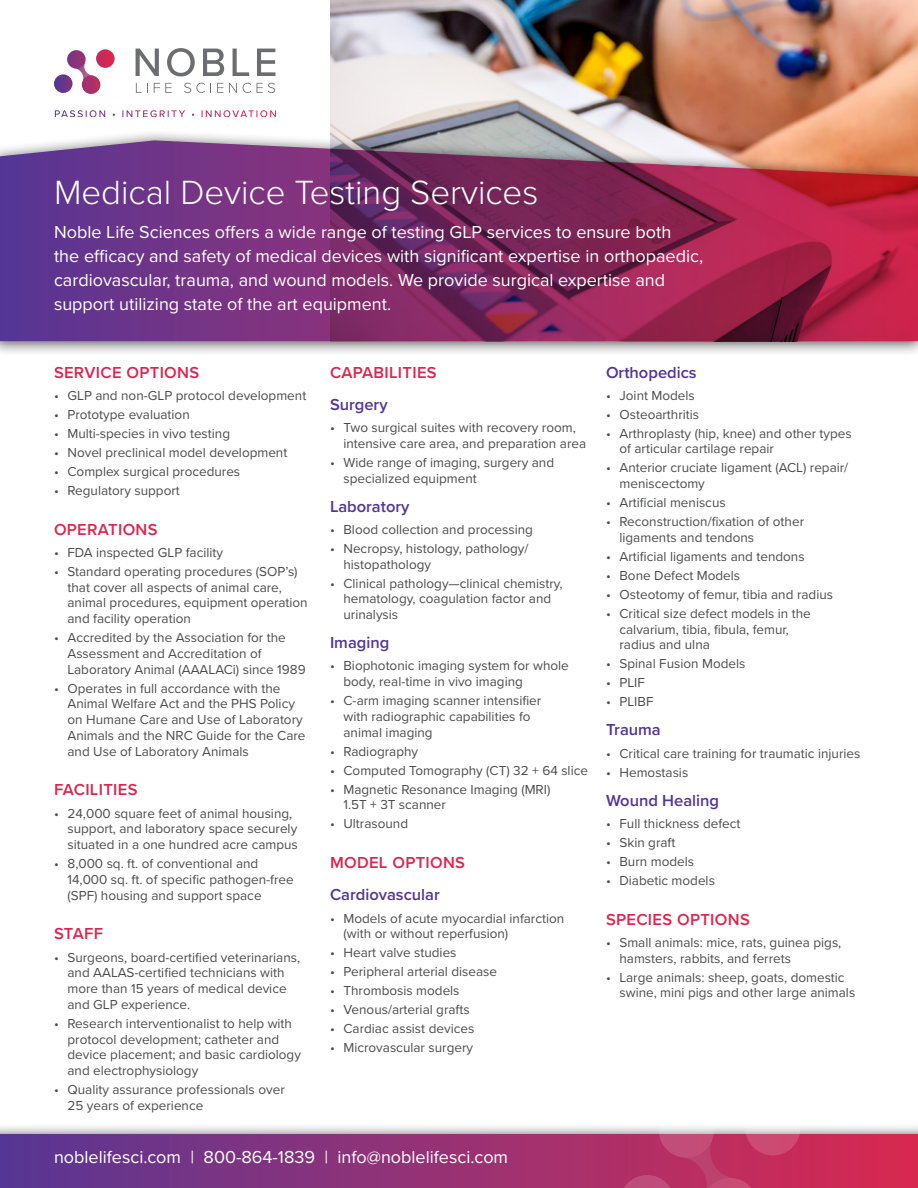
<style>
.page{position:relative;width:918px;height:1188px;background:#fff}
.page>*{position:absolute;margin:0;border:0;box-sizing:border-box;transform-origin:0 0}
.t1{font:300 34.8px "Proxima Nova";color:#fff}
.t2{font:18px/24px "Proxima Nova";color:#fff}
.Head_A{font:600 16.5px "Proxima Nova";letter-spacing:.02em;color:#dc264e}
.Head_B{font:600 16.5px "Proxima Nova";color:#523696}
.t3{font:13.5px/15.8px "Proxima Nova";color:#4b4c4d}
</style>
<div class="page">
<img style="left:330px;top:0;width:588px;height:130px">
<div style="left:0;top:130px;width:918px;height:226px;background:#231f20;opacity:.75"></div>
<svg style="left:0;top:140px;width:918px;height:201px;background:#88356b"></svg>
<svg style="left:70px;top:110px;width:206px;height:7px"></svg>
<svg style="left:54px;top:49px;width:61px;height:45px"></svg>
<svg style="left:136px;top:49px;width:23px;height:27px"></svg>
<svg style="left:167px;top:48px;width:28px;height:28px"></svg>
<svg style="left:203px;top:49px;width:21px;height:27px"></svg>
<svg style="left:233px;top:49px;width:16px;height:27px"></svg>
<svg style="left:257px;top:49px;width:18px;height:27px"></svg>
<svg style="left:136px;top:83px;width:12px;height:10px"></svg>
<svg style="left:154px;top:83px;width:18px;height:10px"></svg>
<svg style="left:184px;top:83px;width:27px;height:10px"></svg>
<svg style="left:217px;top:83px;width:6px;height:10px"></svg>
<svg style="left:229px;top:83px;width:8px;height:10px"></svg>
<svg style="left:243px;top:83px;width:8px;height:10px"></svg>
<svg style="left:257px;top:83px;width:18px;height:10px"></svg>
<div style="left:0;top:1123px;width:918px;height:65px;background:#231f20;opacity:.75"></div>
<div style="left:0;top:1134px;width:918px;height:54px;background:linear-gradient(to right,#593794,#d92a51)"></div>
<svg style="left:745px;top:1100px;width:56px;height:55px"></svg>
<svg style="left:620px;top:1175px;width:55px;height:13px"></svg>
<svg style="left:659px;top:1102px;width:55px;height:56px"></svg>
<svg style="left:684px;top:1130px;width:74px;height:58px;background:#c0416d"></svg>
<p class="t1" style="left:54px;top:167px;width:486px">Medical Device Testing Services</p>
<p class="t2" style="left:54px;top:220px;width:651px">Noble Life Sciences offers a wide range of testing GLP services to ensure both<br>the efficacy and safety of medical devices with significant expertise in orthopaedic, cardiovascular, trauma, and wound models. We provide surgical expertise and support utilizing state of the art equipment.</p>
<p class="Head_A" style="left:54px;top:360px;width:147px">SERVICE OPTIONS</p>
<p class="t3" style="left:54px;top:387px;width:254px">• GLP and non-GLP protocol development</p>
<p class="t3" style="left:54px;top:406px;width:137px">• Prototype evaluation</p>
<p class="t3" style="left:54px;top:425px;width:178px">• Multi-species in vivo testing</p>
<p class="t3" style="left:54px;top:444px;width:235px">• Novel preclinical model development</p>
<p class="t3" style="left:54px;top:463px;width:188px">• Complex surgical procedures</p>
<p class="t3" style="left:54px;top:482px;width:127px">• Regulatory support</p>
<p class="Head_A" style="left:54px;top:517px;width:105px">OPERATIONS</p>
<p class="t3" style="left:54px;top:544px;width:171px">• FDA inspected GLP facility</p>
<p class="t3" style="left:68px;top:563px;width:242px;text-indent:-14px">• Standard operating procedures (SOP’s) that cover all aspects of animal care, animal procedures, equipment operation and facility operation</p>
<p class="t3" style="left:68px;top:629px;width:240px;text-indent:-14px">• Accredited by the Association for the<br>Assessment and Accreditation of<br>Laboratory Animal (AAALACi) since 1989</p>
<p class="t3" style="left:68px;top:680px;width:240px;text-indent:-14px">• Operates in full accordance with the Animal Welfare Act and the PHS Policy on Humane Care and Use of Laboratory Animals and the NRC Guide for the Care and Use of Laboratory Animals</p>
<p class="Head_A" style="left:54px;top:778px;width:85px">FACILITIES</p>
<p class="t3" style="left:68px;top:805px;width:232px;text-indent:-14px">• 24,000 square feet of animal housing, support, and laboratory space securely situated in a one hundred acre campus</p>
<p class="t3" style="left:68px;top:855px;width:228px;text-indent:-14px">• 8,000 sq. ft. of conventional and<br>14,000 sq. ft. of specific pathogen-free (SPF) housing and support space</p>
<p class="Head_A" style="left:54px;top:922px;width:51px">STAFF</p>
<p class="t3" style="left:68px;top:949px;width:234px;text-indent:-14px">• Surgeons, board-certified veterinarians, and AALAS-certified technicians with more than 15 years of medical device and GLP experience.</p>
<p class="t3" style="left:68px;top:1015px;width:235px;text-indent:-14px">• Research interventionalist to help with protocol development; catheter and device placement; and basic cardiology and electrophysiology</p>
<p class="t3" style="left:68px;top:1081px;width:219px;text-indent:-14px">• Quality assurance professionals over<br>25 years of experience</p>
<p class="Head_A" style="left:330px;top:360px;width:108px">CAPABILITIES</p>
<p class="Head_B" style="left:330px;top:392px;width:59px">Surgery</p>
<p class="t3" style="left:344px;top:419px;width:244px;text-indent:-14px">• Two surgical suites with recovery room, intensive care area, and preparation area</p>
<p class="t3" style="left:344px;top:454px;width:212px;text-indent:-14px">• Wide range of imaging, surgery and specialized equipment</p>
<p class="Head_B" style="left:330px;top:494px;width:81px">Laboratory</p>
<p class="t3" style="left:330px;top:521px;width:204px">• Blood collection and processing</p>
<p class="t3" style="left:344px;top:540px;width:187px;text-indent:-14px">• Necropsy, histology, pathology/ histopathology</p>
<p class="t3" style="left:344px;top:575px;width:221px;text-indent:-14px">• Clinical pathology—clinical chemistry, hematology, coagulation factor and urinalysis</p>
<p class="Head_B" style="left:330px;top:630px;width:61px">Imaging</p>
<p class="t3" style="left:344px;top:657px;width:227px;text-indent:-14px">• Biophotonic imaging system for whole body, real-time in vivo imaging</p>
<p class="t3" style="left:344px;top:692px;width:199px;text-indent:-14px">• C-arm imaging scanner intensifier with radiographic capabilities fo animal imaging</p>
<p class="t3" style="left:330px;top:743px;width:90px">• Radiography</p>
<p class="t3" style="left:330px;top:762px;width:259px">• Computed Tomography (CT) 32 + 64 slice</p>
<p class="t3" style="left:344px;top:781px;width:208px;text-indent:-14px">• Magnetic Resonance Imaging (MRI)<br>1.5T + 3T scanner</p>
<p class="t3" style="left:330px;top:815px;width:80px">• Ultrasound</p>
<p class="Head_A" style="left:330px;top:850px;width:137px">MODEL OPTIONS</p>
<p class="Head_B" style="left:330px;top:883px;width:111px">Cardiovascular</p>
<p class="t3" style="left:344px;top:910px;width:222px;text-indent:-14px">• Models of acute myocardial infarction (with or without reperfusion)</p>
<p class="t3" style="left:330px;top:944px;width:128px">• Heart valve studies</p>
<p class="t3" style="left:330px;top:963px;width:169px">• Peripheral arterial disease</p>
<p class="t3" style="left:330px;top:982px;width:131px">• Thrombosis models</p>
<p class="t3" style="left:330px;top:1001px;width:141px">• Venous/arterial grafts</p>
<p class="t3" style="left:330px;top:1020px;width:146px">• Cardiac assist devices</p>
<p class="t3" style="left:330px;top:1039px;width:145px">• Microvascular surgery</p>
<p class="t2" style="left:54px;top:1145px;width:456px">noblelifesci.com | 800-864-1839 | info@noblelifesci.com</p>
<p class="Head_B" style="left:606px;top:360px;width:92px">Orthopedics</p>
<p class="t3" style="left:606px;top:387px;width:90px">• Joint Models</p>
<p class="t3" style="left:606px;top:406px;width:95px">• Osteoarthritis</p>
<p class="t3" style="left:620px;top:425px;width:234px;text-indent:-14px">• Arthroplasty (hip, knee) and other types of articular cartilage repair</p>
<p class="t3" style="left:620px;top:460px;width:230px;text-indent:-14px">• Anterior cruciate ligament (ACL) repair/ meniscectomy</p>
<p class="t3" style="left:606px;top:494px;width:121px">• Artificial meniscus</p>
<p class="t3" style="left:620px;top:513px;width:186px;text-indent:-14px">• Reconstruction/fixation of other ligaments and tendons</p>
<p class="t3" style="left:606px;top:548px;width:200px">• Artificial ligaments and tendons</p>
<p class="t3" style="left:606px;top:567px;width:136px">• Bone Defect Models</p>
<p class="t3" style="left:606px;top:586px;width:229px">• Osteotomy of femur, tibia and radius</p>
<p class="t3" style="left:620px;top:605px;width:193px;text-indent:-14px">• Critical size defect models in the calvarium, tibia, fibula, femur, radius and ulna</p>
<p class="t3" style="left:606px;top:655px;width:141px">• Spinal Fusion Models</p>
<p class="t3" style="left:606px;top:674px;width:40px">• PLIF</p>
<p class="t3" style="left:606px;top:693px;width:49px">• PLIBF</p>
<p class="Head_B" style="left:606px;top:718px;width:56px">Trauma</p>
<p class="t3" style="left:606px;top:745px;width:256px">• Critical care training for traumatic injuries</p>
<p class="t3" style="left:606px;top:764px;width:84px">• Hemostasis</p>
<p class="Head_B" style="left:606px;top:788px;width:115px">Wound Healing</p>
<p class="t3" style="left:606px;top:815px;width:136px">• Full thickness defect</p>
<p class="t3" style="left:606px;top:834px;width:71px">• Skin graft</p>
<p class="t3" style="left:606px;top:853px;width:90px">• Burn models</p>
<p class="t3" style="left:606px;top:872px;width:110px">• Diabetic models</p>
<p class="Head_A" style="left:606px;top:907px;width:145px">SPECIES OPTIONS</p>
<p class="t3" style="left:620px;top:934px;width:223px;text-indent:-14px">• Small animals: mice, rats, guinea pigs, hamsters, rabbits, and ferrets</p>
<p class="t3" style="left:620px;top:969px;width:237px;text-indent:-14px">• Large animals: sheep, goats, domestic swine, mini pigs and other large animals</p>
</div>
